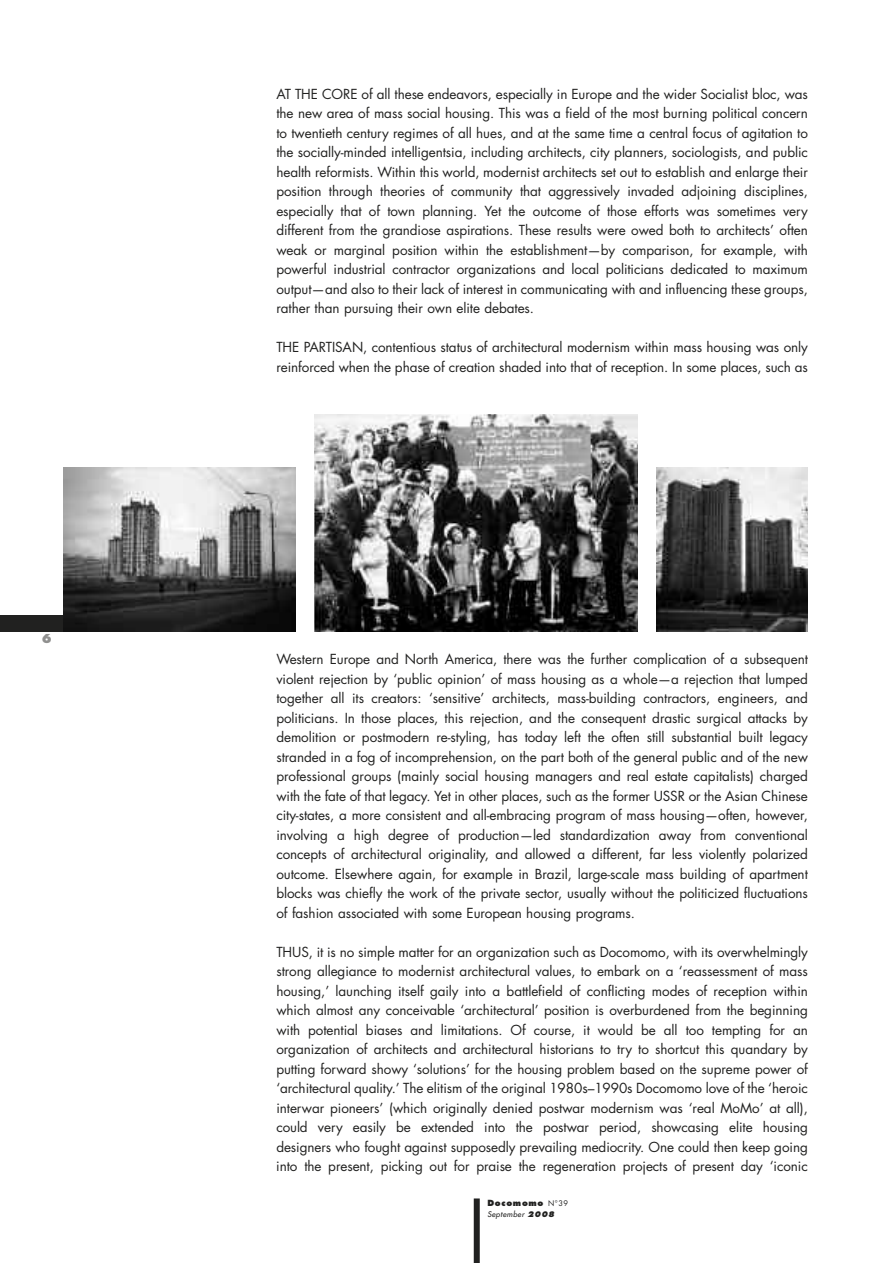
<style>
.page{position:relative;width:893px;height:1263px;background:#fff}
.page>*{position:absolute;margin:0;border:0;box-sizing:border-box;transform-origin:0 0}
.t1{font:13.5px/19.5px "Futura";letter-spacing:-.005em;color:#212120;text-align:justify}
.t2{font:800 12px "Futura";color:#90908f}
.t3{font:800 8.25px "Futura";letter-spacing:.085em;color:#212120}
.t4{font:italic 7.5px "Futura";letter-spacing:.06em;color:#212120}
.s1{font-weight:400;font-size:7.5px}
.s2{font-weight:800}
</style>
<div class="page">
<div style="left:474px;top:1198px;width:6px;height:65px;background:#212120"></div>
<div style="left:0;top:615px;width:64px;height:16px;background:#212120"></div>
<img style="left:64px;top:468px;width:232px;height:163px">
<img style="left:314px;top:414px;width:324px;height:217px">
<img style="left:657px;top:468px;width:151px;height:163px">
<p class="t2" style="left:42px;top:633px;width:11px">6</p>
<p class="t1" style="left:276px;top:85px;width:533px">AT THE CORE of all these endeavors, especially in Europe and the wider Socialist bloc, was the new area of mass social housing. This was a field of the most burning political concern to twentieth century regimes of all hues, and at the same time a central focus of agitation to the socially-minded intelligentsia, including architects, city planners, sociologists, and public health reformists. Within this world, modernist architects set out to establish and enlarge their position through theories of community that aggressively invaded adjoining disciplines, especially that of town planning. Yet the outcome of those efforts was sometimes very different from the grandiose aspirations. These results were owed both to architects’ often weak or marginal position within the establishment—by comparison, for example, with powerful industrial contractor organizations and local politicians dedicated to maximum output—and also to their lack of interest in communicating with and influencing these groups, rather than pursuing their own elite debates.</p>
<p class="t1" style="left:276px;top:338px;width:533px">THE PARTISAN, contentious status of architectural modernism within mass housing was only reinforced when the phase of creation shaded into that of reception. In some places, such as</p>
<p class="t1" style="left:276px;top:650px;width:533px">Western Europe and North America, there was the further complication of a subsequent violent rejection by ‘public opinion’ of mass housing as a whole—a rejection that lumped together all its creators: ‘sensitive’ architects, mass-building contractors, engineers, and politicians. In those places, this rejection, and the consequent drastic surgical attacks by demolition or postmodern re-styling, has today left the often still substantial built legacy stranded in a fog of incomprehension, on the part both of the general public and of the new professional groups (mainly social housing managers and real estate capitalists) charged with the fate of that legacy. Yet in other places, such as the former USSR or the Asian Chinese city-states, a more consistent and all-embracing program of mass housing—often, however, involving a high degree of production—led standardization away from conventional concepts of architectural originality, and allowed a different, far less violently polarized outcome. Elsewhere again, for example in Brazil, large-scale mass building of apartment blocks was chiefly the work of the private sector, usually without the politicized fluctuations of fashion associated with some European housing programs.</p>
<p class="t1" style="left:276px;top:943px;width:533px">THUS, it is no simple matter for an organization such as Docomomo, with its overwhelmingly strong allegiance to modernist architectural values, to embark on a ‘reassessment of mass housing,’ launching itself gaily into a battlefield of conflicting modes of reception within which almost any conceivable ‘architectural’ position is overburdened from the beginning with potential biases and limitations. Of course, it would be all too tempting for an organization of architects and architectural historians to try to shortcut this quandary by putting forward showy ‘solutions’ for the housing problem based on the supreme power of ‘architectural quality.’ The elitism of the original 1980s–1990s Docomomo love of the ‘heroic interwar pioneers’ (which originally denied postwar modernism was ‘real MoMo’ at all), could very easily be extended into the postwar period, showcasing elite housing designers who fought against supposedly prevailing mediocrity. One could then keep going into the present, picking out for praise the regeneration projects of present day ‘iconic</p>
<p class="t3" style="left:487px;top:1200px;width:82px">Docomomo <span class="s1">N°39</span></p>
<p class="t4" style="left:487px;top:1210px;width:69px">September <span class="s2">2008</span></p>
</div>
